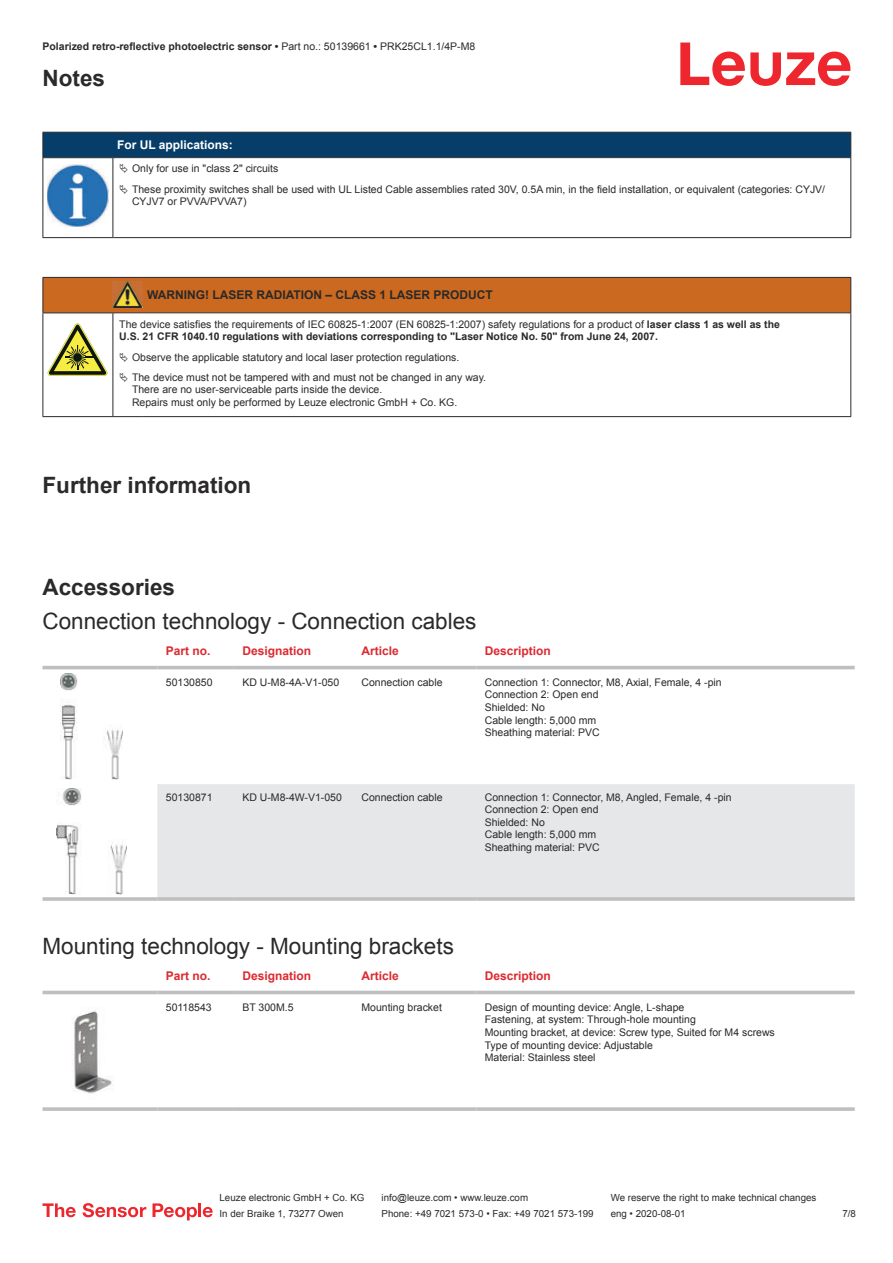
<style>
.page{position:relative;width:893px;height:1263px;background:#fff}
.page>*{position:absolute;margin:0;border:0;box-sizing:border-box;transform-origin:0 0}
.t1{font:22.5px "Arial";color:#2b292a}
.t2{font:700 22.5px "Arial";color:#2b292a}
.t3{font:700 12px "Arial";color:#db2a30}
.t4{font:700 12px "Arial";color:#2b292a}
.t5{font:700 12px "Arial";color:#fff}
.t6{font:10.5px/12.6px "Arial";color:#2b292a}
.t7{font:700 10.5px/12.6px "Arial";color:#2b292a}
.t8{font:9.75px "Arial";color:#2b292a}
.s1{font-weight:400}
</style>
<div class="page">
<svg style="left:680px;top:43px;width:170px;height:43px"></svg>
<svg style="left:43px;top:665px;width:812px;height:187px"></svg>
<div style="left:157px;top:784px;width:698px;height:113px;background:#e6e7e9"></div>
<hr style="left:43px;top:666px;width:114px;height:3px;background:#bdbfc1">
<hr style="left:157px;top:666px;width:77px;height:3px;background:#bdbfc1">
<hr style="left:234px;top:666px;width:119px;height:3px;background:#bdbfc1">
<hr style="left:353px;top:666px;width:123px;height:3px;background:#bdbfc1">
<hr style="left:476px;top:666px;width:379px;height:3px;background:#bdbfc1">
<hr style="left:43px;top:897px;width:114px;height:4px;background:#bdbfc1">
<hr style="left:157px;top:897px;width:77px;height:4px;background:#c6c8ca">
<hr style="left:234px;top:897px;width:119px;height:4px;background:#bdbfc1">
<hr style="left:353px;top:897px;width:123px;height:4px;background:#bdbfc1">
<hr style="left:476px;top:897px;width:379px;height:4px;background:#c6c8ca">
<img style="left:60px;top:674px;width:63px;height:106px">
<img style="left:56px;top:788px;width:70px;height:107px">
<div style="left:43px;top:990px;width:812px;height:5px;background:#ededee"></div>
<hr style="left:43px;top:991px;width:114px;height:3px;background:#bdbfc1">
<hr style="left:157px;top:991px;width:77px;height:3px;background:#bdbfc1">
<hr style="left:234px;top:991px;width:119px;height:3px;background:#bdbfc1">
<hr style="left:353px;top:991px;width:123px;height:3px;background:#bdbfc1">
<hr style="left:476px;top:991px;width:379px;height:3px;background:#bdbfc1">
<svg style="left:43px;top:1107px;width:114px;height:4px"></svg>
<hr style="left:157px;top:1107px;width:77px;height:4px;background:#c5c6c8">
<svg style="left:234px;top:1107px;width:119px;height:4px"></svg>
<svg style="left:353px;top:1107px;width:123px;height:4px"></svg>
<hr style="left:476px;top:1107px;width:379px;height:4px;background:#c5c6c8">
<img style="left:72px;top:1010px;width:41px;height:84px">
<svg style="left:43px;top:1203px;width:33px;height:14px"></svg>
<svg style="left:83px;top:1203px;width:63px;height:14px"></svg>
<svg style="left:153px;top:1203px;width:44px;height:17px"></svg>
<hr style="left:198px;top:1203px;width:3px;height:14px;background:#ed272d">
<svg style="left:203px;top:1207px;width:10px;height:10px"></svg>
<hr style="left:43px;top:158px;width:1px;height:75px;background:#2b292a">
<hr style="left:113px;top:158px;width:1px;height:75px;background:#2b292a">
<hr style="left:850px;top:158px;width:1px;height:75px;background:#2b292a">
<hr style="left:43px;top:237px;width:70px;height:1px;background:#2b292a">
<hr style="left:113px;top:237px;width:738px;height:1px;background:#2b292a">
<img style="left:47px;top:212px;width:58px;height:15px">
<div style="left:44px;top:278px;width:806px;height:35px;background:#ca691f"></div>
<hr style="left:43px;top:277px;width:70px;height:1px;background:#2b292a">
<hr style="left:43px;top:278px;width:1px;height:35px;background:#2b292a">
<hr style="left:43px;top:313px;width:70px;height:1px;background:#2b292a">
<hr style="left:113px;top:277px;width:30px;height:1px;background:#2b292a">
<hr style="left:113px;top:313px;width:30px;height:1px;background:#2b292a">
<hr style="left:143px;top:277px;width:708px;height:1px;background:#2b292a">
<hr style="left:850px;top:278px;width:1px;height:35px;background:#2b292a">
<hr style="left:143px;top:313px;width:708px;height:1px;background:#2b292a">
<hr style="left:43px;top:313px;width:1px;height:99px;background:#2b292a">
<hr style="left:113px;top:313px;width:1px;height:99px;background:#2b292a">
<hr style="left:850px;top:313px;width:1px;height:99px;background:#2b292a">
<hr style="left:43px;top:416px;width:70px;height:1px;background:#2b292a">
<hr style="left:113px;top:416px;width:30px;height:1px;background:#2b292a">
<hr style="left:143px;top:416px;width:708px;height:1px;background:#2b292a">
<img style="left:113px;top:282px;width:30px;height:26px">
<svg style="left:47px;top:323px;width:60px;height:53px"></svg>
<svg style="left:43px;top:132px;width:808px;height:80px"></svg>
<p class="t7" style="left:43px;top:41px;width:434px">Polarized retro-reflective photoelectric sensor • <span class="s1">Part no.: 50139661</span> • <span class="s1">PRK25CL1.1/4P-M8</span></p>
<h1 class="t2" style="left:43px;top:70px;width:64px">Notes</h1>
<p class="t5" style="left:117px;top:140px;width:117px">For UL applications:</p>
<p class="t6" style="left:132px;top:160px;width:695px;line-height:20.2px">Only for use in "class 2" circuits<br>These proximity switches shall be used with UL Listed Cable assemblies rated 30V, 0.5A min, in the field installation, or equivalent (categories: CYJV/</p>
<p class="t6" style="left:132px;top:196px;width:116px">CYJV7 or PVVA/PVVA7)</p>
<p class="t4" style="left:147px;top:291px;width:347px">WARNING! LASER RADIATION – CLASS 1 LASER PRODUCT</p>
<p class="t7" style="left:119px;top:319px;width:662px"><span class="s1">The device satisfies the requirements of IEC 60825-1:2007 (EN 60825-1:2007) safety regulations for a product of</span> laser class 1 as well as the<br>U.S. 21 CFR 1040.10 regulations with deviations corresponding to "Laser Notice No. 50" from June 24, 2007.</p>
<p class="t6" style="left:132px;top:348px;width:356px;line-height:20.2px">Observe the applicable statutory and local laser protection regulations.<br>The device must not be tampered with and must not be changed in any way.</p>
<p class="t6" style="left:132px;top:384px;width:327px">There are no user-serviceable parts inside the device.<br>Repairs must only be performed by Leuze electronic GmbH + Co. KG.</p>
<h1 class="t2" style="left:43px;top:477px;width:210px">Further information</h1>
<h1 class="t2" style="left:43px;top:579px;width:134px">Accessories</h1>
<h1 class="t1" style="left:43px;top:612px;width:435px">Connection technology - Connection cables</h1>
<p class="t3" style="left:166px;top:646px;width:46px">Part no.</p>
<p class="t3" style="left:242px;top:646px;width:70px">Designation</p>
<p class="t3" style="left:361px;top:646px;width:39px">Article</p>
<p class="t3" style="left:485px;top:646px;width:68px">Description</p>
<p class="t6" style="left:166px;top:677px;width:48px">50130850</p>
<p class="t6" style="left:242px;top:677px;width:98px">KD U-M8-4A-V1-050</p>
<p class="t6" style="left:361px;top:677px;width:83px">Connection cable</p>
<p class="t6" style="left:485px;top:677px;width:238px">Connection 1: Connector, M8, Axial, Female, 4 -pin<br>Connection 2: Open end<br>Shielded: No<br>Cable length: 5,000 mm<br>Sheathing material: PVC</p>
<p class="t6" style="left:166px;top:792px;width:48px">50130871</p>
<p class="t6" style="left:242px;top:792px;width:101px">KD U-M8-4W-V1-050</p>
<p class="t6" style="left:361px;top:792px;width:83px">Connection cable</p>
<p class="t6" style="left:485px;top:792px;width:248px">Connection 1: Connector, M8, Angled, Female, 4 -pin<br>Connection 2: Open end<br>Shielded: No<br>Cable length: 5,000 mm<br>Sheathing material: PVC</p>
<h1 class="t1" style="left:43px;top:937px;width:413px">Mounting technology - Mounting brackets</h1>
<p class="t3" style="left:166px;top:971px;width:46px">Part no.</p>
<p class="t3" style="left:242px;top:971px;width:70px">Designation</p>
<p class="t3" style="left:361px;top:971px;width:39px">Article</p>
<p class="t3" style="left:485px;top:971px;width:68px">Description</p>
<p class="t6" style="left:166px;top:1002px;width:47px">50118543</p>
<p class="t6" style="left:242px;top:1002px;width:53px">BT 300M.5</p>
<p class="t6" style="left:361px;top:1002px;width:82px">Mounting bracket</p>
<p class="t6" style="left:485px;top:1002px;width:292px">Design of mounting device: Angle, L-shape<br>Fastening, at system: Through-hole mounting<br>Mounting bracket, at device: Screw type, Suited for M4 screws Type of mounting device: Adjustable<br>Material: Stainless steel</p>
<p class="t8" style="left:220px;top:1194px;width:146px">Leuze electronic GmbH + Co. KG</p>
<p class="t8" style="left:381px;top:1194px;width:148px">info@leuze.com • www.leuze.com</p>
<p class="t8" style="left:611px;top:1194px;width:207px">We reserve the right to make technical changes</p>
<p class="t8" style="left:220px;top:1210px;width:126px">In der Braike 1, 73277 Owen</p>
<p class="t8" style="left:381px;top:1210px;width:214px">Phone: +49 7021 573-0 • Fax: +49 7021 573-199</p>
<p class="t8" style="left:611px;top:1210px;width:76px">eng • 2020-08-01</p>
<p class="t8" style="left:842px;top:1210px;width:15px">7 /8</p>
</div>
